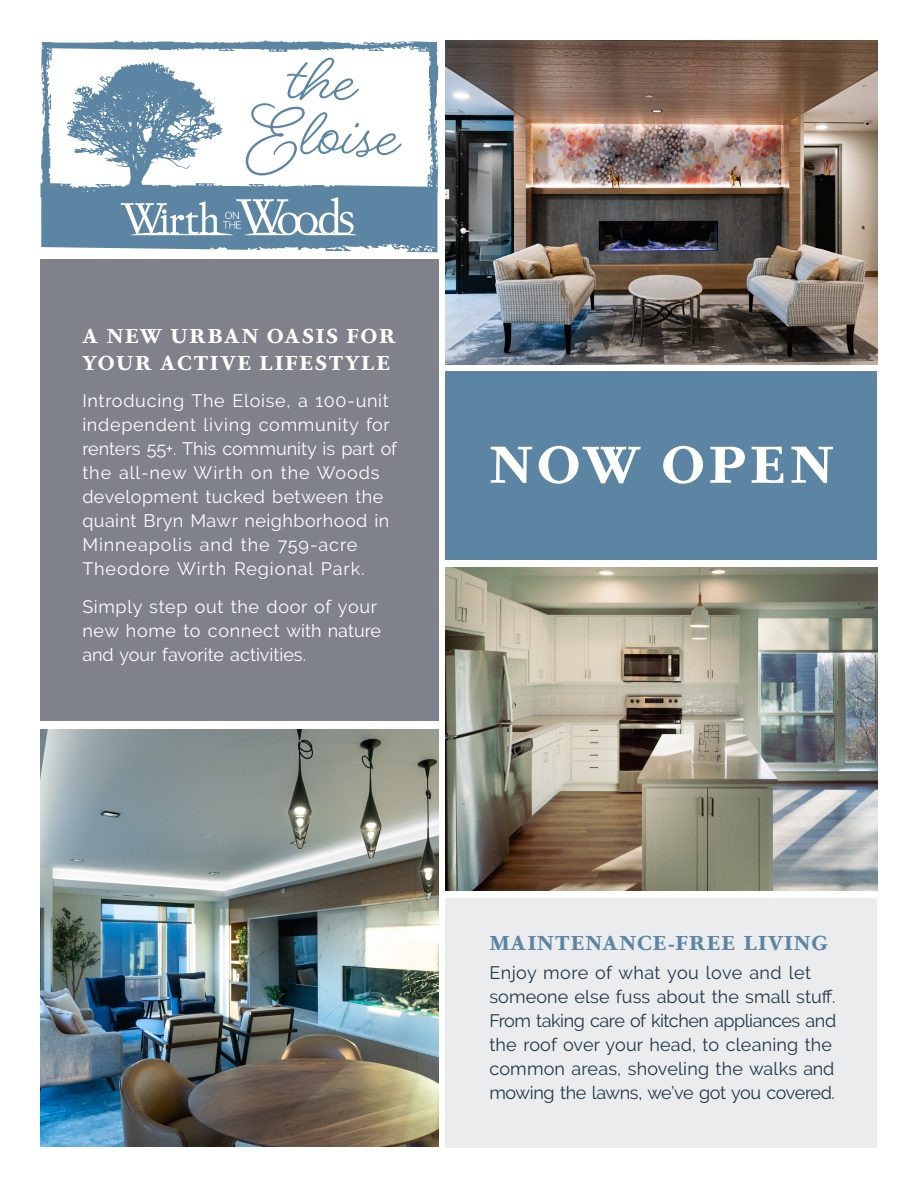
<style>
.page{position:relative;width:918px;height:1188px;background:#fff}
.page>*{position:absolute;margin:0;border:0;box-sizing:border-box;transform-origin:0 0}
.major_headline{font:54px "Corundum Text Bold SC";letter-spacing:.075em;color:#fff}
.head_2{font:21px/27px "Corundum Text Bold SC";letter-spacing:.075em;color:#fff}
.body_copy{font:21px "Corundum Text Bold SC";letter-spacing:.04em;color:#5c85a4}
.body_copy-2{font:18px/24px "Raleway";letter-spacing:.035em;color:#fff}
.body_copy-3{font:18px/24px "Raleway";letter-spacing:.005em;color:#243847}
</style>
<div class="page">
<div style="left:40px;top:259px;width:399px;height:462px;background:#7f818b"></div>
<img style="left:40px;top:729px;width:399px;height:418px">
<div style="left:446px;top:371px;width:432px;height:189px;background:#5c85a4"></div>
<div style="left:446px;top:898px;width:432px;height:250px;background:#ebeced"></div>
<img style="left:446px;top:40px;width:432px;height:324px">
<img style="left:446px;top:567px;width:432px;height:324px">
<svg style="left:40px;top:40px;width:398px;height:212px"></svg>
<p class="head_2" style="left:82px;top:321px;width:315px">A NEW URBAN OASIS FOR<br>YOUR ACTIVE LIFESTYLE</p>
<p class="body_copy-2" style="left:82px;top:389px;width:316px">Introducing The Eloise, a 100-unit independent living community for renters 55+. This community is part of the all-new Wirth on the Woods development tucked between the quaint Bryn Mawr neighborhood in<br>Minneapolis and the 759-acre<br>Theodore Wirth Regional Park.</p>
<p class="body_copy-2" style="left:82px;top:595px;width:300px">Simply step out the door of your new home to connect with nature and your favorite activities.</p>
<p class="major_headline" style="left:490px;top:424px;width:345px">NOW OPEN</p>
<p class="body_copy" style="left:489px;top:927px;width:340px">MAINTENANCE-FREE LIVING</p>
<p class="body_copy-3" style="left:489px;top:961px;width:348px">Enjoy more of what you love and let someone else fuss about the small stuff.<br>From taking care of kitchen appliances and the roof over your head, to cleaning the common areas, shoveling the walks and mowing the lawns, we’ve got you covered.</p>
</div>
